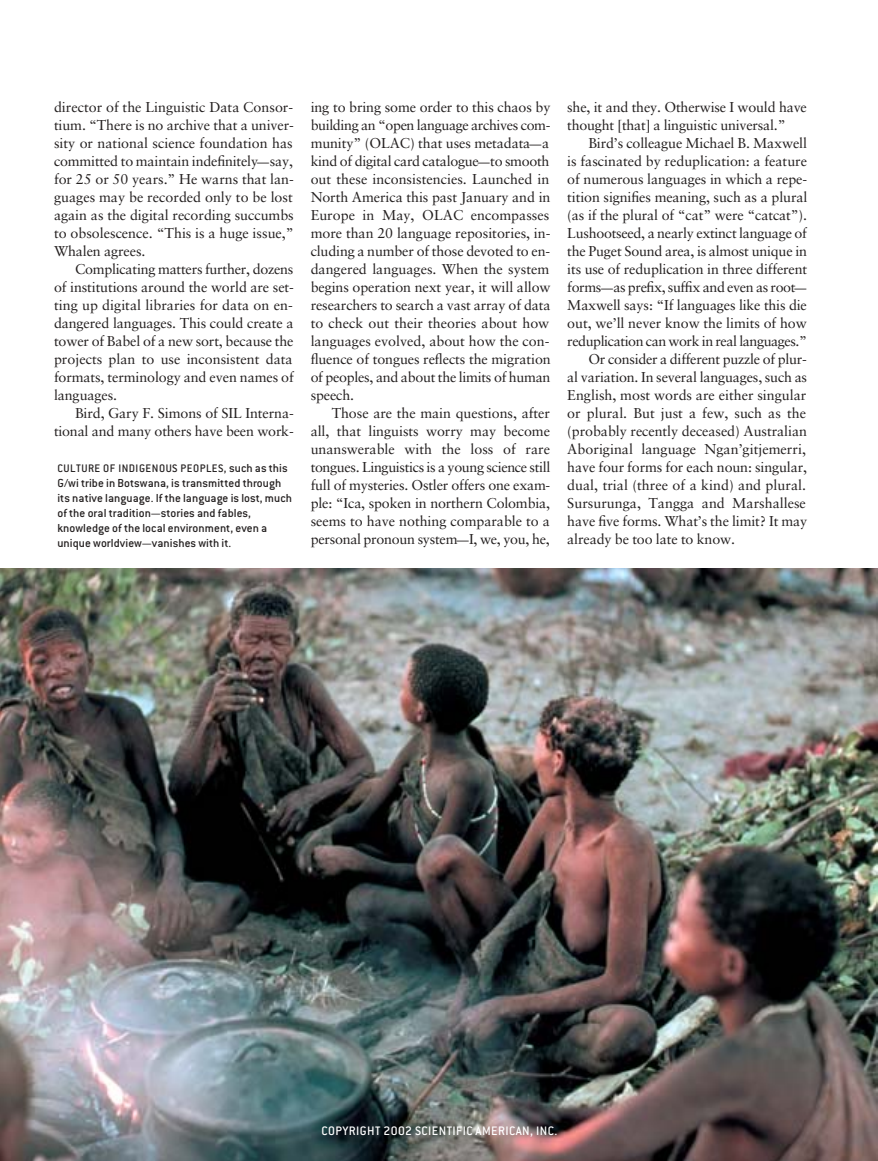
<style>
.page{position:relative;width:878px;height:1161px;background:#fff}
.page>*{position:absolute;margin:0;border:0;box-sizing:border-box;transform-origin:0 0}
.t1{font:14.25px/18px "Sabon";letter-spacing:-.01em;color:#231f1f;text-align:justify}
.t2{font:14.25px "Sabon";letter-spacing:-.03em;color:#231f1f}
.t3{font:500 13.5px "Conduit ITC";letter-spacing:.03em;color:#fff}
.t4{font:500 12.75px/15px "Conduit ITC";letter-spacing:.005em;color:#231f1f}
.t5{font:500 12px "Conduit ITC";letter-spacing:.04em;color:#231f1f}
.s1{font-size:12px}
.s2{font-size:12.75px}
</style>
<div class="page">
<img style="left:0;top:569px;width:877px;height:592px">
<p class="t1" style="left:54px;top:98px;width:241px">director of the Linguistic Data Consor&shy;tium. “There is no archive that a univer&shy;sity or national science foundation has committed to maintain indefinitely<span class="s1">—</span>say, for 25 or 50 years.” He warns that lan&shy;guages may be recorded only to be lost again as the digital recording succumbs to obsolescence. “This is a huge issue,” Whalen agrees.</p>
<p class="t1" style="left:54px;top:260px;width:241px;text-indent:21px">Complicating matters further, dozens of institutions around the world are set&shy;ting up digital libraries for data on en&shy;dangered languages. This could create a tower of Babel of a new sort, because the projects plan to use inconsistent data formats, terminology and even names of languages.</p>
<p class="t1" style="left:54px;top:404px;width:241px;text-align:right">Bird, Gary F. Simons of SIL Interna&shy;tional and many others have been work-</p>
<p class="t5" style="left:57px;top:462px;width:232px">CULTURE OF INDIGENOUS PEOPLES, <span class="s2">such as this</span></p>
<p class="t4" style="left:57px;top:476px;width:236px">G/wi tribe in Botswana, is transmitted through its native language. If the language is lost, much of the oral tradition<span class="s1">—</span>stories and fables, knowledge of the local environment, even a unique worldview<span class="s1">—</span>vanishes with it.</p>
<p class="t1" style="left:310px;top:98px;width:242px">ing to bring some order to this chaos by building an “open language archives com&shy;munity” (OLAC) that uses metadata<span class="s1">—</span>a kind of digital card catalogue<span class="s1">—</span>to smooth out these inconsistencies. Launched in North America this past January and in Europe in May, OLAC encompasses more than 20 language repositories, in&shy;cluding a number of those devoted to en&shy;dangered languages. When the system begins operation next year, it will allow researchers to search a vast array of data to check out their theories about how languages evolved, about how the con&shy;fluence of tongues reflects the migration of peoples, and about the limits of human speech.</p>
<p class="t1" style="left:311px;top:404px;width:241px;text-indent:21px">Those are the main questions, after all, that linguists worry may become unanswerable with the loss of rare tongues. Linguistics is a young science still full of mysteries. Ostler offers one exam&shy;ple: “Ica, spoken in northern Colombia, seems to have nothing comparable to a personal pronoun system<span class="s1">—</span>I, we, you, he,</p>
<p class="t1" style="left:567px;top:98px;width:241px">she, it and they. Otherwise I would have thought [that] a linguistic universal.”</p>
<p class="t1" style="left:588px;top:134px;width:220px">Bird’s colleague Michael B. Maxwell</p>
<p class="t1" style="left:567px;top:152px;width:241px">is fascinated by reduplication: a feature</p>
<p class="t1" style="left:567px;top:170px;width:241px">of numerous languages in which a repe-</p>
<p class="t1" style="left:567px;top:188px;width:241px">tition signifies meaning, such as a plural</p>
<p class="t1" style="left:567px;top:206px;width:241px">(as if the plural of “cat” were “catcat”).</p>
<p class="t1" style="left:567px;top:224px;width:241px">Lushootseed, a nearly extinct language of</p>
<p class="t1" style="left:567px;top:242px;width:241px">the Puget Sound area, is almost unique in</p>
<p class="t1" style="left:567px;top:260px;width:241px">its use of reduplication in three different</p>
<p class="t1" style="left:567px;top:278px;width:241px">forms<span class="s1">—</span>as prefix, suffix and even as root<span class="s1">—</span></p>
<p class="t1" style="left:567px;top:296px;width:241px">Maxwell says: “If languages like this die</p>
<p class="t1" style="left:567px;top:314px;width:241px">out, we’ll never know the limits of how</p>
<p class="t2" style="left:567px;top:332px;width:241px">reduplication can work in real languages.”</p>
<p class="t1" style="left:588px;top:350px;width:220px">Or consider a different puzzle of plur-</p>
<p class="t1" style="left:567px;top:368px;width:241px">al variation. In several languages, such as</p>
<p class="t1" style="left:567px;top:386px;width:241px">English, most words are either singular</p>
<p class="t1" style="left:567px;top:404px;width:240px">or plural. But just a few, such as the</p>
<p class="t1" style="left:567px;top:422px;width:241px">(probably recently deceased) Australian</p>
<p class="t1" style="left:567px;top:440px;width:240px">Aboriginal language Ngan’gitjemerri,</p>
<p class="t1" style="left:567px;top:458px;width:241px">have four forms for each noun: singular,</p>
<p class="t1" style="left:567px;top:476px;width:240px">dual, trial (three of a kind) and plural.</p>
<p class="t1" style="left:567px;top:494px;width:240px">Sursurunga, Tangga and Marshallese</p>
<p class="t1" style="left:567px;top:512px;width:241px">have five forms. What’s the limit? It may</p>
<p class="t1" style="left:567px;top:530px;width:169px">already be too late to know.</p>
<p class="t3" style="left:321px;top:1123px;width:237px">COPYRIGHT 2002 SCIENTIFIC AMERICAN, INC.</p>
</div>
